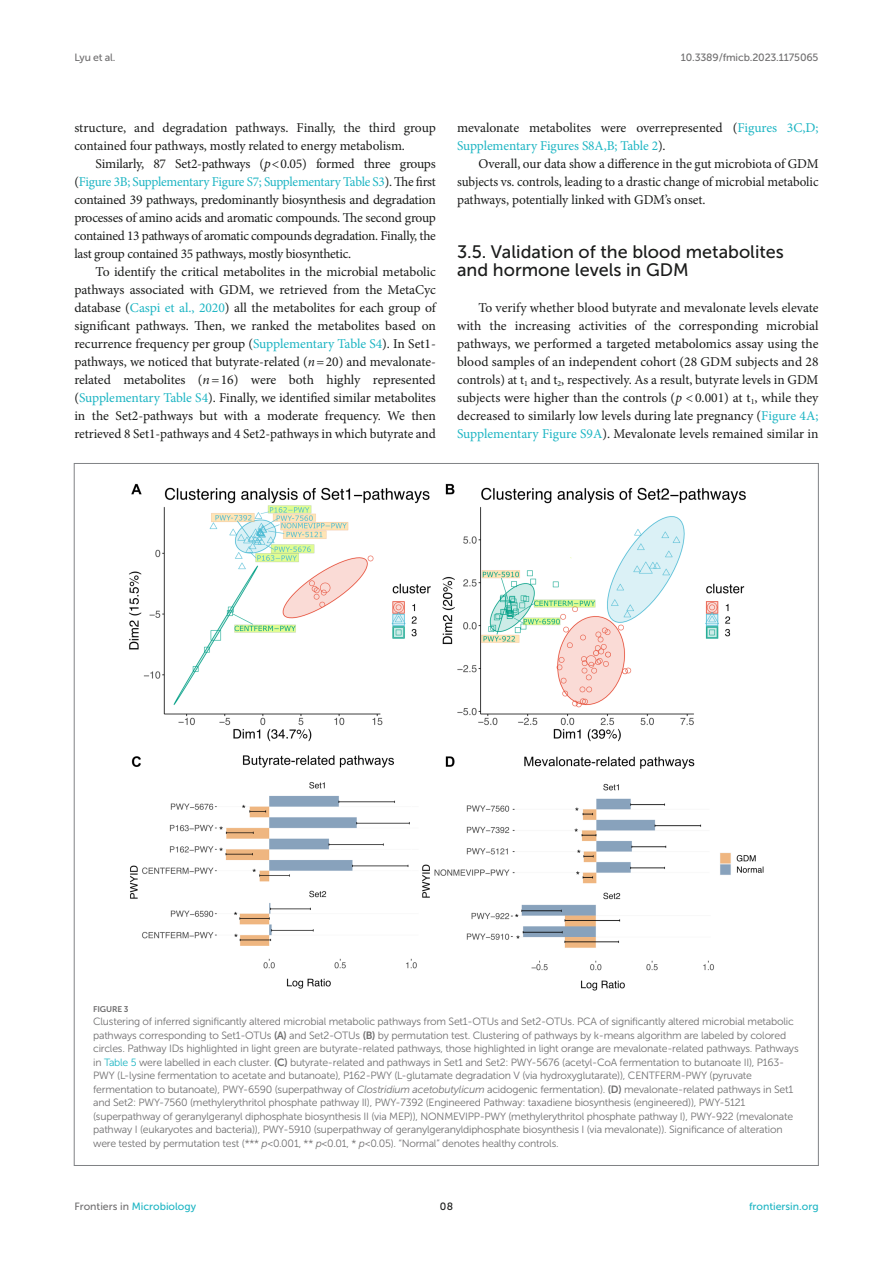
<style>
.page{position:relative;width:893px;height:1263px;background:#fff}
.page>*{position:absolute;margin:0;border:0;box-sizing:border-box;transform-origin:0 0}
.HEAD_2{font:18px/18px "Museo Sans 500";color:#1b1c1b}
.TEXT{font:13.5px/18px "Minion Pro";letter-spacing:-.01em;color:#1b1c1b;text-align:justify}
.TEXT_FLUSH{font:13.5px/18px "Minion Pro";color:#1b1c1b;text-align:justify}
.TEXT-2{font:13.5px/18px "Minion Pro";letter-spacing:-.005em;color:#1db5c3}
.FIG_LEG{font:10.5px/13.5px "Museo Sans 300";letter-spacing:-.02em;color:#706f70}
.t1{font:10.5px "Museo Sans 500";color:#1db5c3}
.t2{font:10.5px "Museo Sans 500";letter-spacing:-.015em;color:#706f70}
.t3{font:10.5px "Museo Sans 500";color:#1b1c1b}
.FIG_HD{font:8.25px "Museo Sans 700";letter-spacing:-.01em;color:#706f70}
.s1{font-style:italic}
.s2{color:#1db5c3}
.s3{color:#1b1c1b}
.s4{font-family:"Museo Sans 700"}
.s5{color:#706f70}
</style>
<div class="page">
<img style="left:129px;top:483px;width:635px;height:508px">
<p class="t2" style="left:74px;top:51px;width:43px">Lyu et al.</p>
<p class="t2" style="left:681px;top:51px;width:139px">10.3389/fmicb.2023.1175065</p>
<p class="TEXT" style="left:74px;top:119px;width:363px">structure, and degradation pathways. Finally, the third group contained four pathways, mostly related to energy metabolism.</p>
<p class="TEXT" style="left:74px;top:155px;width:363px;text-indent:21px">Similarly, 87 Set2-pathways (<span class="s1">p</span>&lt;0.05) formed three groups (<span class="s2">Figure 3B; Supplementary Figure S7; Supplementary Table S3</span>). The first contained 39 pathways, predominantly biosynthesis and degradation processes of amino acids and aromatic compounds. The second group contained 13 pathways of aromatic compounds degradation. Finally, the last group contained 35 pathways, mostly biosynthetic.</p>
<p class="TEXT" style="left:74px;top:263px;width:363px;text-indent:21px">To identify the critical metabolites in the microbial metabolic pathways associated with GDM, we retrieved from the MetaCyc database (<span class="s2">Caspi et al., 2020</span>) all the metabolites for each group of significant pathways. Then, we ranked the metabolites based on recurrence frequency per group (<span class="s2">Supplementary Table S4</span>). In Set1- pathways, we noticed that butyrate-related (<span class="s1">n</span>=20) and mevalonate&shy;related metabolites (<span class="s1">n</span>=16) were both highly represented (<span class="s2">Supplementary Table S4</span>). Finally, we identified similar metabolites in the Set2-pathways but with a moderate frequency. We then retrieved 8 Set1-pathways and 4 Set2-pathways in which butyrate and</p>
<p class="TEXT-2" style="left:457px;top:119px;width:363px"><span class="s3">mevalonate metabolites were overrepresented (</span>Figures 3C,D;<br>Supplementary Figures S8A,B; Table 2<span class="s3">).</span></p>
<p class="TEXT" style="left:457px;top:155px;width:363px;text-indent:21px">Overall, our data show a difference in the gut microbiota of GDM subjects vs. controls, leading to a drastic change of microbial metabolic pathways, potentially linked with GDM’s onset.</p>
<p class="HEAD_2" style="left:457px;top:243px;width:328px">3.5. Validation of the blood metabolites and hormone levels in GDM</p>
<p class="TEXT_FLUSH" style="left:457px;top:299px;width:363px;text-indent:21px">To verify whether blood butyrate and mevalonate levels elevate with the increasing activities of the corresponding microbial pathways, we performed a targeted metabolomics assay using the blood samples of an independent cohort (28 GDM subjects and 28 controls) at t<sub>1</sub> and t<sub>2</sub>, respectively. As a result, butyrate levels in GDM subjects were higher than the controls (<span class="s1">p</span> &lt;0.001) at t<sub>1</sub>, while they decreased to similarly low levels during late pregnancy (<span class="s2">Figure 4A; Supplementary Figure S9A</span>). Mevalonate levels remained similar in</p>
<p class="FIG_HD" style="left:93px;top:1004px;width:37px">FIGURE 3</p>
<p class="FIG_LEG" style="left:93px;top:1015px;width:707px">Clustering of inferred significantly altered microbial metabolic pathways from Set1-OTUs and Set2-OTUs. PCA of significantly altered microbial metabolic pathways corresponding to Set1-OTUs <span class="s4">(A)</span> and Set2-OTUs <span class="s4">(B)</span> by permutation test. Clustering of pathways by k-means algorithm are labeled by colored circles. Pathway IDs highlighted in light green are butyrate-related pathways, those highlighted in light orange are mevalonate-related pathways. Pathways in <span class="s2">Table 5</span> were labelled in each cluster. <span class="s4">(C)</span> butyrate-related and pathways in Set1 and Set2: PWY-5676 (acetyl-CoA fermentation to butanoate II), P163- PWY (L-lysine fermentation to acetate and butanoate), P162-PWY (L-glutamate degradation V (via hydroxyglutarate)), CENTFERM-PWY (pyruvate fermentation to butanoate), PWY-6590 (superpathway of <span class="s1">Clostridium acetobutylicum</span> acidogenic fermentation). <span class="s4">(D)</span> mevalonate-related pathways in Set1 and Set2: PWY-7560 (methylerythritol phosphate pathway II), PWY-7392 (Engineered Pathway: taxadiene biosynthesis (engineered)), PWY-5121 (superpathway of geranylgeranyl diphosphate biosynthesis II (via MEP)), NONMEVIPP-PWY (methylerythritol phosphate pathway I), PWY-922 (mevalonate pathway I (eukaryotes and bacteria)), PWY-5910 (superpathway of geranylgeranyldiphosphate biosynthesis I (via mevalonate)). Significance of alteration were tested by permutation test (*** <span class="s1">p</span> &lt; 0.001, ** <span class="s1">p</span> &lt; 0.01, * <span class="s1">p</span> &lt; 0.05). “Normal” denotes healthy controls.</p>
<p class="t1" style="left:74px;top:1200px;width:123px"><span class="s5">Frontiers in</span> Microbiology</p>
<p class="t3" style="left:440px;top:1200px;width:15px">08</p>
<p class="t1" style="left:749px;top:1200px;width:71px">frontiersin.org</p>
</div>
